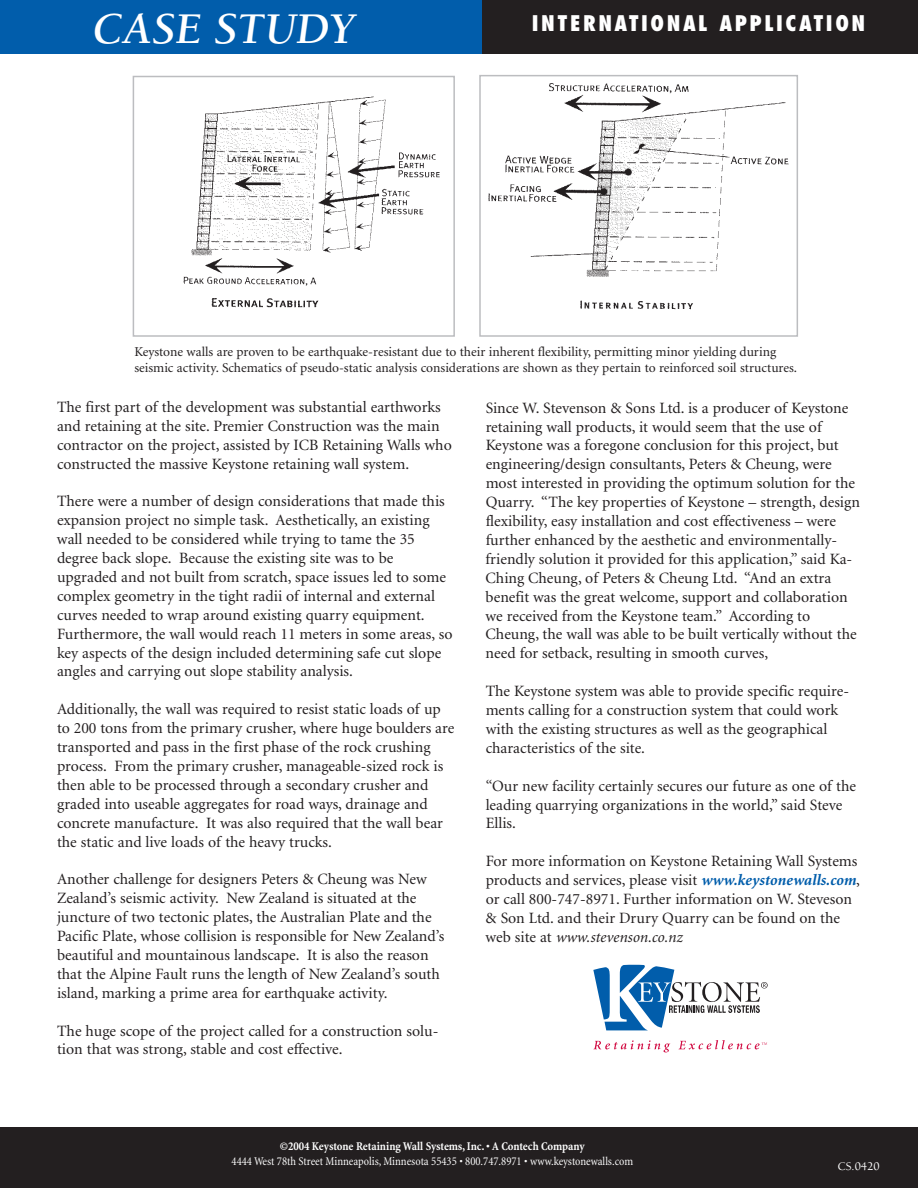
<style>
.page{position:relative;width:918px;height:1188px;background:#fff}
.page>*{position:absolute;margin:0;border:0;box-sizing:border-box;transform-origin:0 0}
.t1{font:italic 700 45px "Berkeley";color:#fff}
.t2{font:800 condensed 21px "Futura";letter-spacing:.12em;color:#fff}
.t3{font:15.75px/18.9px "Minion";color:#231f20}
.t4{font:13.5px/16.2px "Minion";color:#231f20}
.t5{font:condensed 12px "Minion";color:#fff}
.t6{font:700 condensed 12px "Minion";letter-spacing:-.005em;color:#fff}
.t7{font:500 12px "Berkeley";color:#fff}
.s1{font-weight:700;font-style:italic;color:#015dab}
.s2{font-style:italic}
</style>
<div class="page">
<div style="left:0;top:1127px;width:918px;height:61px;background:#231f20"></div>
<div style="left:0;top:0;width:918px;height:54px;background:#015dab"></div>
<div style="left:482px;top:0;width:436px;height:54px;background:#231f20"></div>
<svg style="left:593px;top:1040px;width:77px;height:12px"></svg>
<svg style="left:593px;top:965px;width:175px;height:65px"></svg>
<svg style="left:679px;top:1040px;width:88px;height:9px"></svg>
<img style="left:488px;top:83px;width:301px;height:227px">
<div style="left:479px;top:75px;width:319px;height:262px;border:2px solid #bcbdc0"></div>
<img style="left:183px;top:96px;width:257px;height:212px">
<div style="left:133px;top:76px;width:322px;height:261px;border:2px solid #bcbdc0"></div>
<h1 class="t1" style="left:93px;top:11px;width:264px">CASE STUDY</h1>
<h2 class="t2" style="left:532px;top:14px;width:335px">INTERNATIONAL APPLICATION</h2>
<p class="t4" style="left:134px;top:345px;width:664px">Keystone walls are proven to be earthquake-resistant due to their inherent flexibility, permitting minor yielding during seismic activity. Schematics of pseudo-static analysis considerations are shown as they pertain to reinforced soil structures.</p>
<p class="t3" style="left:57px;top:399px;width:396px">The first part of the development was substantial earthworks and retaining at the site. Premier Construction was the main contractor on the project, assisted by ICB Retaining Walls who constructed the massive Keystone retaining wall system.</p>
<p class="t3" style="left:57px;top:493px;width:397px">There were a number of design considerations that made this expansion project no simple task. Aesthetically, an existing wall needed to be considered while trying to tame the 35 degree back slope. Because the existing site was to be upgraded and not built from scratch, space issues led to some complex geometry in the tight radii of internal and external curves needed to wrap around existing quarry equipment.<br>Furthermore, the wall would reach 11 meters in some areas, so key aspects of the design included determining safe cut slope angles and carrying out slope stability analysis.</p>
<p class="t3" style="left:57px;top:701px;width:399px">Additionally, the wall was required to resist static loads of up to 200 tons from the primary crusher, where huge boulders are transported and pass in the first phase of the rock crushing process. From the primary crusher, manageable-sized rock is then able to be processed through a secondary crusher and graded into useable aggregates for road ways, drainage and concrete manufacture. It was also required that the wall bear the static and live loads of the heavy trucks.</p>
<p class="t3" style="left:57px;top:871px;width:389px">Another challenge for designers Peters &amp; Cheung was New Zealand’s seismic activity. New Zealand is situated at the juncture of two tectonic plates, the Australian Plate and the Pacific Plate, whose collision is responsible for New Zealand’s beautiful and mountainous landscape. It is also the reason that the Alpine Fault runs the length of New Zealand’s south island, marking a prime area for earthquake activity.</p>
<p class="t3" style="left:57px;top:1022px;width:383px">The huge scope of the project called for a construction solu&shy;tion that was strong, stable and cost effective.</p>
<p class="t3" style="left:486px;top:399px;width:376px">Since W. Stevenson &amp; Sons Ltd. is a producer of Keystone retaining wall products, it would seem that the use of Keystone was a foregone conclusion for this project, but engineering/design consultants, Peters &amp; Cheung, were most interested in providing the optimum solution for the Quarry. “The key properties of Keystone – strength, design flexibility, easy installation and cost effectiveness – were further enhanced by the aesthetic and environmentally&shy;friendly solution it provided for this application,” said Ka-Ching Cheung, of Peters &amp; Cheung Ltd. “And an extra benefit was the great welcome, support and collaboration we received from the Keystone team.” According to Cheung, the wall was able to be built vertically without the need for setback, resulting in smooth curves,</p>
<p class="t3" style="left:486px;top:683px;width:365px">The Keystone system was able to provide specific require&shy;ments calling for a construction system that could work with the existing structures as well as the geographical characteristics of the site.</p>
<p class="t3" style="left:486px;top:777px;width:372px">“Our new facility certainly secures our future as one of the leading quarrying organizations in the world,” said Steve<br>Ellis.</p>
<p class="t3" style="left:486px;top:853px;width:376px">For more information on Keystone Retaining Wall Systems products and services, please visit <span class="s1">www.keystonewalls.com</span>, or call 800-747-8971. Further information on W. Steveson &amp; Son Ltd. and their Drury Quarry can be found on the web site at <span class="s2">www.stevenson.co.nz</span></p>
<p class="t6" style="left:280px;top:1142px;width:307px">©2004 Keystone Retaining Wall Systems, Inc. • A Contech Company</p>
<p class="t5" style="left:232px;top:1156px;width:403px">4444 West 78th Street Minneapolis, Minnesota 55435 • 800.747.8971 • www.keystonewalls.com</p>
<p class="t7" style="left:838px;top:1162px;width:43px">CS.0420</p>
</div>
